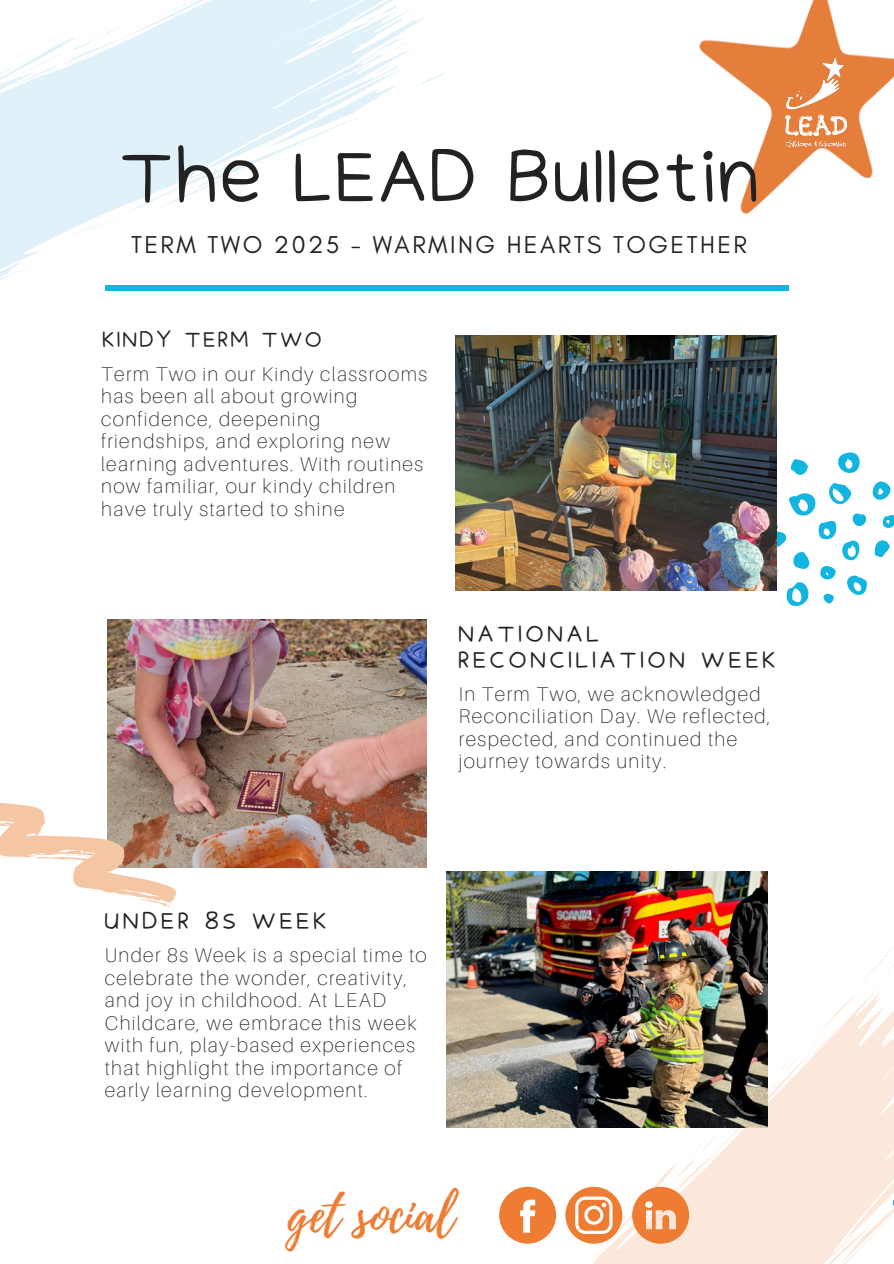
<style>
.page{position:relative;width:894px;height:1264px;background:#fff}
.page>*{position:absolute;margin:0;border:0;box-sizing:border-box;transform-origin:0 0}
.t1{font:70.05px "Irene Florentina";letter-spacing:-.075em;color:#222}
.t2{font:49.5px "Playlist Script";color:#ee7c33}
.t3{font:24.9px "Glacial Indifference";letter-spacing:.1em;color:#222}
.t4{font:22.5px/26px "Irene Florentina";letter-spacing:.06em;color:#222}
.t5{font:21px "Irene Florentina";letter-spacing:.01em;color:#222}
.t6{font:100 19.8px/22.5px "Aileron";letter-spacing:.07em;color:#222}
</style>
<div class="page">
<svg style="left:0;top:273px;width:15px;height:7px"></svg>
<svg style="left:0;top:239px;width:50px;height:34px;fill:#e8f4fb"></svg>
<svg style="left:0;top:0;width:446px;height:239px"></svg>
<img style="left:108px;top:620px;width:318px;height:247px">
<svg style="left:0;top:771px;width:187px;height:136px"></svg>
<svg style="left:757px;top:452px;width:136px;height:154px"></svg>
<div style="left:105px;top:285px;width:683px;height:6px;background:#11b5e0"></div>
<img style="left:455px;top:335px;width:321px;height:255px">
<svg style="left:499px;top:1186px;width:57px;height:57px"></svg>
<svg style="left:565px;top:932px;width:328px;height:331px"></svg>
<img style="left:699px;top:0;width:194px;height:214px">
<img style="left:784px;top:57px;width:63px;height:90px">
<img style="left:446px;top:871px;width:321px;height:256px">
<p class="t1" style="left:115px;top:133px;width:648px">The LEAD Bulletin</p>
<p class="t3" style="left:131px;top:229px;width:617px">TERM TWO 2025 - WARMING HEARTS TOGETHER</p>
<h3 class="t5" style="left:101px;top:327px;width:223px">KINDY TERM TWO</h3>
<p class="t6" style="left:101px;top:362px;width:327px">Term Two in our Kindy classrooms has been all about growing confidence, deepening friendships, and exploring new learning adventures. With routines now familiar, our kindy children have truly started to shine</p>
<h1 class="t4" style="left:457px;top:620px;width:321px">NATIONAL<br>RECONCILIATION WEEK</h1>
<p class="t6" style="left:458px;top:682px;width:313px">In Term Two, we acknowledged<br>Reconciliation Day. We reflected, respected, and continued the journey towards unity.</p>
<p class="t4" style="left:103px;top:907px;width:226px">UNDER 8S WEEK</p>
<p class="t6" style="left:105px;top:943px;width:323px">Under 8s Week is a special time to celebrate the wonder, creativity, and joy in childhood. At LEAD<br>Childcare, we embrace this week with fun, play-based experiences that highlight the importance of early learning development.</p>
<p class="t2" style="left:288px;top:1178px;width:167px">get social</p>
</div>
